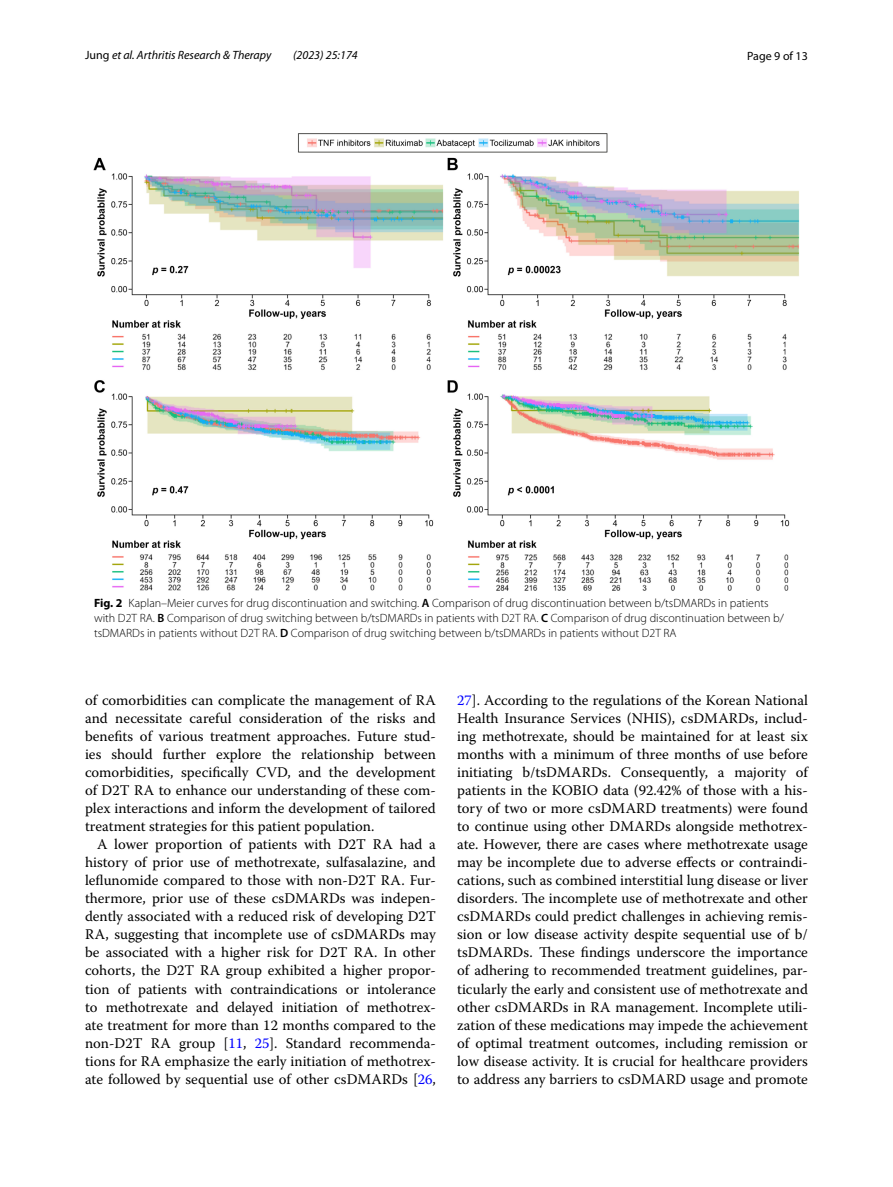
<style>
.page{position:relative;width:893px;height:1187px;background:#fff}
.page>*{position:absolute;margin:0;border:0;box-sizing:border-box;transform-origin:0 0}
.t1{font:14.7px/18px "Warnock Pro";color:#000;text-align:justify}
.t2{font:300 12px/15px "Myriad Pro";color:#000}
.t3{font:italic 12px "Myriad Pro";color:#000}
.t4{font:12px "Myriad Pro";color:#000}
.s1{font-style:normal}
.s2{font-weight:700}
.s3{font-weight:600}
.s4{color:#00f}
</style>
<div class="page">
<img style="left:93px;top:133px;width:707px;height:458px">
<p class="t3" style="left:85px;top:48px;width:188px"><span class="s1">Jung</span> et al. Arthritis Research &amp; Therapy</p>
<p class="t3" style="left:293px;top:48px;width:66px">(2023) 25:174</p>
<p class="t4" style="left:747px;top:48px;width:62px">Page 9 of 13</p>
<p class="t2" style="left:94px;top:595px;width:691px"><span class="s2">Fig. 2</span> Kaplan–Meier curves for drug discontinuation and switching. <span class="s3">A</span> Comparison of drug discontinuation between b/tsDMARDs in patients with D2T RA. <span class="s3">B</span> Comparison of drug switching between b/tsDMARDs in patients with D2T RA. <span class="s3">C</span> Comparison of drug discontinuation between b/ tsDMARDs in patients without D2T RA. <span class="s3">D</span> Comparison of drug switching between b/tsDMARDs in patients without D2T RA</p>
<p class="t1" style="left:85px;top:691px;width:352px">of comorbidities can complicate the management of RA and necessitate careful consideration of the risks and benefits of various treatment approaches. Future stud&shy;ies should further explore the relationship between comorbidities, specifically CVD, and the development of D2T RA to enhance our understanding of these com&shy;plex interactions and inform the development of tailored treatment strategies for this patient population.</p>
<p class="t1" style="left:85px;top:835px;width:352px;text-indent:12px">A lower proportion of patients with D2T RA had a history of prior use of methotrexate, sulfasalazine, and leflunomide compared to those with non-D2T RA. Fur&shy;thermore, prior use of these csDMARDs was indepen&shy;dently associated with a reduced risk of developing D2T RA, suggesting that incomplete use of csDMARDs may be associated with a higher risk for D2T RA. In other cohorts, the D2T RA group exhibited a higher propor&shy;tion of patients with contraindications or intolerance to methotrexate and delayed initiation of methotrex&shy;ate treatment for more than 12 months compared to the non-D2T RA group [<span class="s4">11</span>, <span class="s4">25</span>]. Standard recommenda&shy;tions for RA emphasize the early initiation of methotrex&shy;ate followed by sequential use of other csDMARDs [<span class="s4">26</span>,</p>
<p class="t1" style="left:457px;top:691px;width:352px"><span class="s4">27</span>]. According to the regulations of the Korean National Health Insurance Services (NHIS), csDMARDs, includ&shy;ing methotrexate, should be maintained for at least six months with a minimum of three months of use before initiating b/tsDMARDs. Consequently, a majority of patients in the KOBIO data (92.42% of those with a his&shy;tory of two or more csDMARD treatments) were found to continue using other DMARDs alongside methotrex&shy;ate. However, there are cases where methotrexate usage may be incomplete due to adverse effects or contraindi&shy;cations, such as combined interstitial lung disease or liver disorders. The incomplete use of methotrexate and other csDMARDs could predict challenges in achieving remis&shy;sion or low disease activity despite sequential use of b/ tsDMARDs. These findings underscore the importance of adhering to recommended treatment guidelines, par&shy;ticularly the early and consistent use of methotrexate and other csDMARDs in RA management. Incomplete utili&shy;zation of these medications may impede the achievement of optimal treatment outcomes, including remission or low disease activity. It is crucial for healthcare providers to address any barriers to csDMARD usage and promote</p>
</div>
